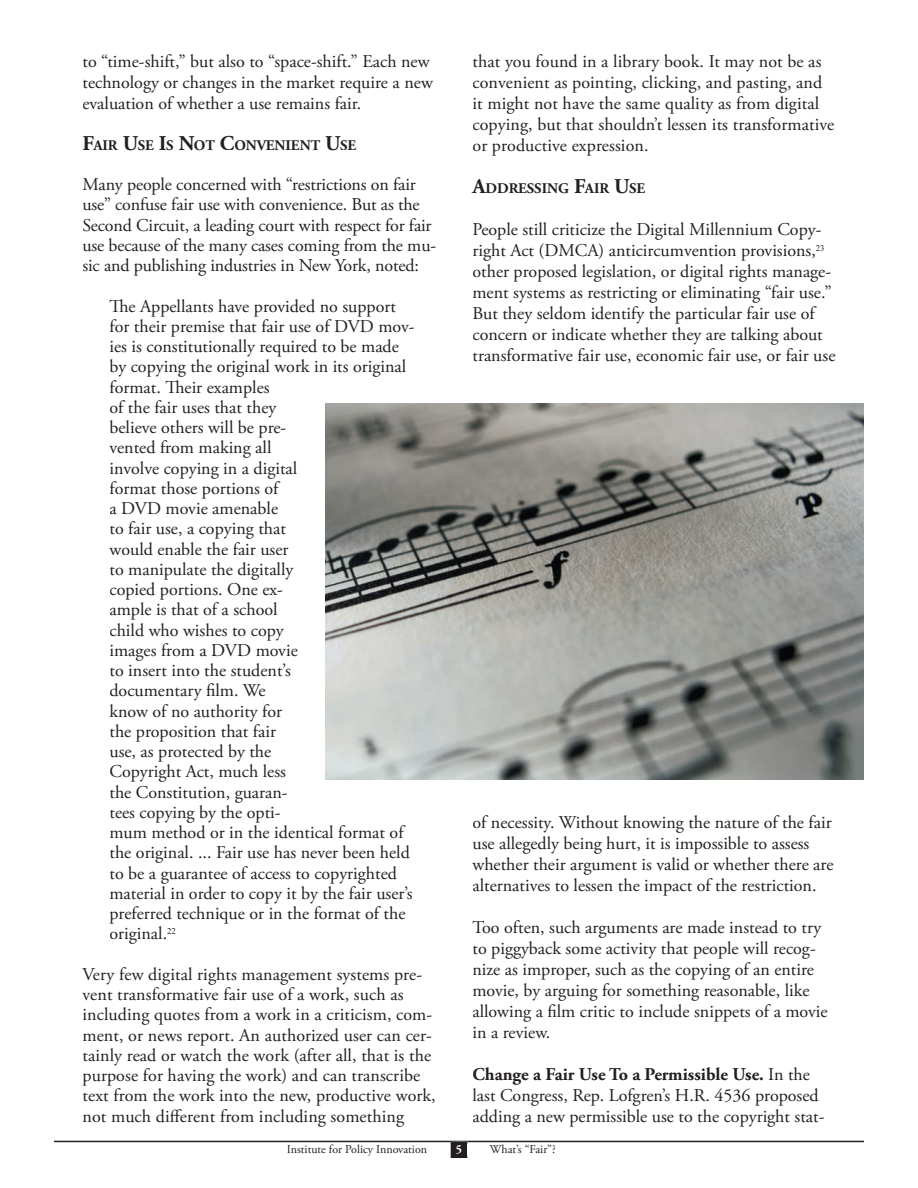
<style>
.page{position:relative;width:918px;height:1188px;background:#fff}
.page>*{position:absolute;margin:0;border:0;box-sizing:border-box;transform-origin:0 0}
.t1{font:18px/20.2px "Adobe Garamond Pro";color:#231f20}
.t2{font:700 14.7px "Adobe Garamond Pro";color:#231f20}
.t3{font:12px "Adobe Garamond Pro";color:#231f20}
.t4{font:700 12px "Adobe Garamond Pro";color:#fff}
.s1{font-size:21px}
.s2{font-weight:700}
</style>
<div class="page">
<svg style="left:54px;top:1141px;width:810px;height:17px"></svg>
<img style="left:325px;top:404px;width:539px;height:376px">
<p class="t1" style="left:82px;top:51px;width:352px;line-height:21px">to “time-shift,” but also to “space-shift.” Each new technology or changes in the market require a new evaluation of whether a use remains fair.</p>
<p class="t2" style="left:82px;top:136px;width:275px"><span class="s1">F</span>AIR <span class="s1">U</span>SE <span class="s1">I</span>S <span class="s1">N</span>OT <span class="s1">C</span>ONVENIENT <span class="s1">U</span>SE</p>
<p class="t1" style="left:82px;top:175px;width:355px">Many people concerned with “restrictions on fair use” confuse fair use with convenience. But as the Second Circuit, a leading court with respect for fair use because of the many cases coming from the mu&shy;sic and publishing industries in New York, noted:</p>
<p class="t1" style="left:110px;top:296px;width:307px">The Appellants have provided no support for their premise that fair use of DVD mov&shy;ies is constitutionally required to be made by copying the original work in its original format. Their examples<br>of the fair uses that they<br>believe others will be pre-<br>vented from making all<br>involve copying in a digital<br>format those portions of<br>a DVD movie amenable<br>to fair use, a copying that<br>would enable the fair user<br>to manipulate the digitally<br>copied portions. One ex-<br>ample is that of a school<br>child who wishes to copy<br>images from a DVD movie<br>to insert into the student’s<br>documentary film. We<br>know of no authority for<br>the proposition that fair<br>use, as protected by the<br>Copyright Act, much less<br>the Constitution, guaran-<br>tees copying by the opti-<br>mum method or in the identical format of the original. ... Fair use has never been held to be a guarantee of access to copyrighted material in order to copy it by the fair user’s preferred technique or in the format of the original.<sup>22</sup></p>
<p class="t1" style="left:82px;top:965px;width:355px">Very few digital rights management systems pre&shy;vent transformative fair use of a work, such as including quotes from a work in a criticism, com&shy;ment, or news report. An authorized user can cer&shy;tainly read or watch the work (after all, that is the purpose for having the work) and can transcribe text from the work into the new, productive work, not much different from including something</p>
<p class="t1" style="left:472px;top:51px;width:363px;line-height:21px">that you found in a library book. It may not be as convenient as pointing, clicking, and pasting, and it might not have the same quality as from digital copying, but that shouldn’t lessen its transformative or productive expression.</p>
<p class="t2" style="left:472px;top:180px;width:174px"><span class="s1">A</span>DDRESSING <span class="s1">F</span>AIR <span class="s1">U</span>SE</p>
<p class="t1" style="left:472px;top:219px;width:364px;line-height:21px">People still criticize the Digital Millennium Copy&shy;right Act (DMCA) anticircumvention provisions,<sup>23 </sup>other proposed legislation, or digital rights manage&shy;ment systems as restricting or eliminating “fair use.” But they seldom identify the particular fair use of concern or indicate whether they are talking about transformative fair use, economic fair use, or fair use</p>
<p class="t1" style="left:473px;top:812px;width:363px;line-height:21px">of necessity. Without knowing the nature of the fair use allegedly being hurt, it is impossible to assess whether their argument is valid or whether there are alternatives to lessen the impact of the restriction.</p>
<p class="t1" style="left:473px;top:917px;width:357px;line-height:21px">Too often, such arguments are made instead to try to piggyback some activity that people will recog&shy;nize as improper, such as the copying of an entire movie, by arguing for something reasonable, like allowing a film critic to include snippets of a movie in a review.</p>
<p class="t1" style="left:472px;top:1064px;width:354px;line-height:21px"><span class="s2">Change a Fair Use To a Permissible Use.</span> In the last Congress, Rep. Lofgren’s H.R. 4536 proposed adding a new permissible use to the copyright stat-</p>
<p class="t3" style="left:287px;top:1142px;width:142px">Institute for Policy Innovation</p>
<p class="t3" style="left:490px;top:1142px;width:67px">What’s “Fair”?</p>
<p class="t4" style="left:456px;top:1143px;width:8px">5</p>
</div>
